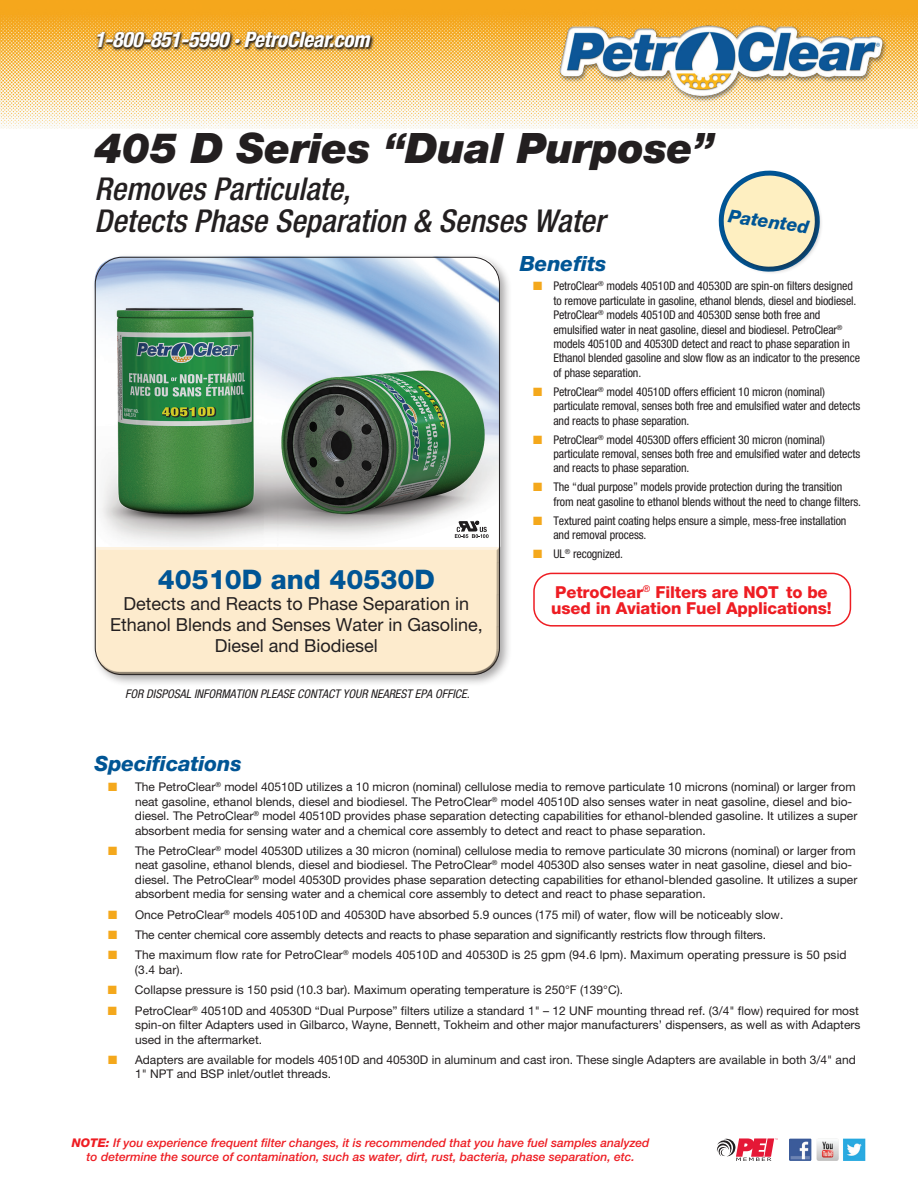
<style>
.page{position:relative;width:918px;height:1188px;background:#fff}
.page>*{position:absolute;margin:0;border:0;box-sizing:border-box;transform-origin:0 0}
.t1{font:italic 900 42px "Helvetica Neue LT Std";letter-spacing:-.01em;color:#231f20}
.t2{font:italic 500 condensed 31.5px/31.5px "Helvetica Neue LT Std";color:#231f20}
.t3{font:800 27px "Helvetica Neue LT Std";color:#005595}
.t4{font:italic 700 condensed 21px "Helvetica Neue LT Std";color:#fff}
.t5{font:italic 800 21px "Helvetica Neue LT Std";letter-spacing:-.005em;color:#005595}
.t6{font:18px/21px "Helvetica Neue LT Std";color:#231f20;text-align:center}
.t7{font:italic 800 18px "Helvetica Neue LT Std";color:#005595}
.t8{font:800 16.5px/16.5px "Helvetica Neue LT Std";letter-spacing:-.01em;color:#ee1d23}
.t9{font:12px/14.4px "Helvetica Neue LT Std";color:#231f20}
.t10{font:condensed 12px/14.4px "Helvetica Neue LT Std";letter-spacing:-.01em;color:#231f20}
.t11{font:italic 500 12px/14.4px "Helvetica Neue LT Std";color:#ee1d23;text-align:center}
.t12{font:italic condensed 12px "Helvetica Neue LT Std";color:#231f20}
.s1{color:#f4a81c}
.s2{font-weight:800}
</style>
<div class="page">
<img style="left:0;top:0;width:918px;height:129px">
<svg style="left:716px;top:1138px;width:62px;height:23px"></svg>
<img style="left:789px;top:1138px;width:77px;height:23px">
<img style="left:552px;top:17px;width:337px;height:87px">
<div style="left:91px;top:253px;width:421px;height:434px;background:#231f20;opacity:.4"></div>
<div style="left:91px;top:545px;width:413px;height:131px;background:#231f20;opacity:.75"></div>
<div style="left:533px;top:573px;width:318px;height:54px;border:2px solid #ee1d23;border-radius:18px"></div>
<div style="left:96px;top:30px;width:279px;height:22px;background:#231f20;opacity:.75"></div>
<div style="left:96px;top:31px;width:276px;height:17px;background:#fff;opacity:.75"></div>
<div style="left:96px;top:32px;width:276px;height:17px;background:#231f20;opacity:.75"></div>
<svg style="left:718px;top:170px;width:104px;height:103px"></svg>
<img style="left:94px;top:256px;width:406px;height:291px">
<svg style="left:455px;top:521px;width:34px;height:17px"></svg>
<h3 class="t4" style="left:94px;top:27px;width:277px">1-800-851-5990 · PetroClear.com</h3>
<h1 class="t1" style="left:94px;top:122px;width:622px">405 D Series “Dual Purpose”</h1>
<h2 class="t2" style="left:94px;top:174px;width:512px">Removes Particulate,<br>Detects Phase Separation &amp; Senses Water</h2>
<h3 class="t7" style="left:730px;top:205px;width:83px;rotate:8deg">Patented</h3>
<h3 class="t3" style="left:158px;top:563px;width:279px">40510D and 40530D</h3>
<h3 class="t6" style="left:110px;top:593px;width:374px">Detects and Reacts to Phase Separation in<br>Ethanol Blends and Senses Water in Gasoline,<br>Diesel and Biodiesel</h3>
<p class="t12" style="left:125px;top:687px;width:346px">FOR DISPOSAL INFORMATION PLEASE CONTACT YOUR NEAREST EPA OFFICE.</p>
<h3 class="t5" style="left:520px;top:252px;width:88px">Benefits</h3>
<p class="t10" style="left:553px;top:279px;width:308px;text-indent:-20px"><span class="s1">■</span> PetroClear<sup>®</sup> models 40510D and 40530D are spin-on filters designed to remove particulate in gasoline, ethanol blends, diesel and biodiesel.<br>PetroClear<sup>®</sup> models 40510D and 40530D sense both free and emulsified water in neat gasoline, diesel and biodiesel. PetroClear<sup>® </sup>models 40510D and 40530D detect and react to phase separation in Ethanol blended gasoline and slow flow as an indicator to the presence of phase separation.</p>
<p class="t10" style="left:553px;top:384px;width:308px;text-indent:-20px"><span class="s1">■</span> PetroClear<sup>®</sup> model 40510D offers efficient 10 micron (nominal) particulate removal, senses both free and emulsified water and detects and reacts to phase separation.</p>
<p class="t10" style="left:553px;top:432px;width:308px;text-indent:-20px"><span class="s1">■</span> PetroClear<sup>®</sup> model 40530D offers efficient 30 micron (nominal) particulate removal, senses both free and emulsified water and detects and reacts to phase separation.</p>
<p class="t10" style="left:553px;top:480px;width:309px;text-indent:-20px"><span class="s1">■</span> The “dual purpose” models provide protection during the transition from neat gasoline to ethanol blends without the need to change filters.</p>
<p class="t10" style="left:553px;top:513px;width:295px;text-indent:-20px"><span class="s1">■</span> Textured paint coating helps ensure a simple, mess-free installation and removal process.</p>
<p class="t10" style="left:533px;top:546px;width:91px"><span class="s1">■</span> UL<sup>®</sup> recognized.</p>
<h3 class="t8" style="left:551px;top:584px;width:282px">PetroClear<sup>®</sup> Filters are NOT to be used in Aviation Fuel Applications!</h3>
<h3 class="t5" style="left:94px;top:751px;width:149px">Specifications</h3>
<p class="t9" style="left:135px;top:780px;width:724px;text-indent:-27px"><span class="s1">■</span> The PetroClear<sup>®</sup> model 40510D utilizes a 10 micron (nominal) cellulose media to remove particulate 10 microns (nominal) or larger from neat gasoline, ethanol blends, diesel and biodiesel. The PetroClear<sup>®</sup> model 40510D also senses water in neat gasoline, diesel and bio&shy;diesel. The PetroClear<sup>®</sup> model 40510D provides phase separation detecting capabilities for ethanol-blended gasoline. It utilizes a super absorbent media for sensing water and a chemical core assembly to detect and react to phase separation.</p>
<p class="t9" style="left:135px;top:843px;width:724px;text-indent:-27px"><span class="s1">■</span> The PetroClear<sup>®</sup> model 40530D utilizes a 30 micron (nominal) cellulose media to remove particulate 30 microns (nominal) or larger from neat gasoline, ethanol blends, diesel and biodiesel. The PetroClear<sup>®</sup> model 40530D also senses water in neat gasoline, diesel and bio&shy;diesel. The PetroClear<sup>®</sup> model 40530D provides phase separation detecting capabilities for ethanol-blended gasoline. It utilizes a super absorbent media for sensing water and a chemical core assembly to detect and react to phase separation.</p>
<p class="t9" style="left:108px;top:907px;width:677px"><span class="s1">■</span> Once PetroClear<sup>®</sup> models 40510D and 40530D have absorbed 5.9 ounces (175 mil) of water, flow will be noticeably slow.</p>
<p class="t9" style="left:108px;top:927px;width:660px"><span class="s1">■</span> The center chemical core assembly detects and reacts to phase separation and significantly restricts flow through filters.</p>
<p class="t9" style="left:135px;top:948px;width:713px;text-indent:-27px"><span class="s1">■</span> The maximum flow rate for PetroClear<sup>®</sup> models 40510D and 40530D is 25 gpm (94.6 lpm). Maximum operating pressure is 50 psid (3.4 bar).</p>
<p class="t9" style="left:108px;top:983px;width:517px"><span class="s1">■</span> Collapse pressure is 150 psid (10.3 bar). Maximum operating temperature is 250°F (139°C).</p>
<p class="t9" style="left:135px;top:1003px;width:727px;text-indent:-27px"><span class="s1">■</span> PetroClear<sup>®</sup> 40510D and 40530D “Dual Purpose” filters utilize a standard 1" – 12 UNF mounting thread ref. (3/4" flow) required for most spin-on filter Adapters used in Gilbarco, Wayne, Bennett, Tokheim and other major manufacturers’ dispensers, as well as with Adapters used in the aftermarket.</p>
<p class="t9" style="left:135px;top:1052px;width:722px;text-indent:-27px"><span class="s1">■</span> Adapters are available for models 40510D and 40530D in aluminum and cast iron. These single Adapters are available in both 3/4" and<br>1" NPT and BSP inlet/outlet threads.</p>
<p class="t11" style="left:72px;top:1135px;width:579px"><span class="s2">NOTE:</span> If you experience frequent filter changes, it is recommended that you have fuel samples analyzed to determine the source of contamination, such as water, dirt, rust, bacteria, phase separation, etc.</p>
</div>
